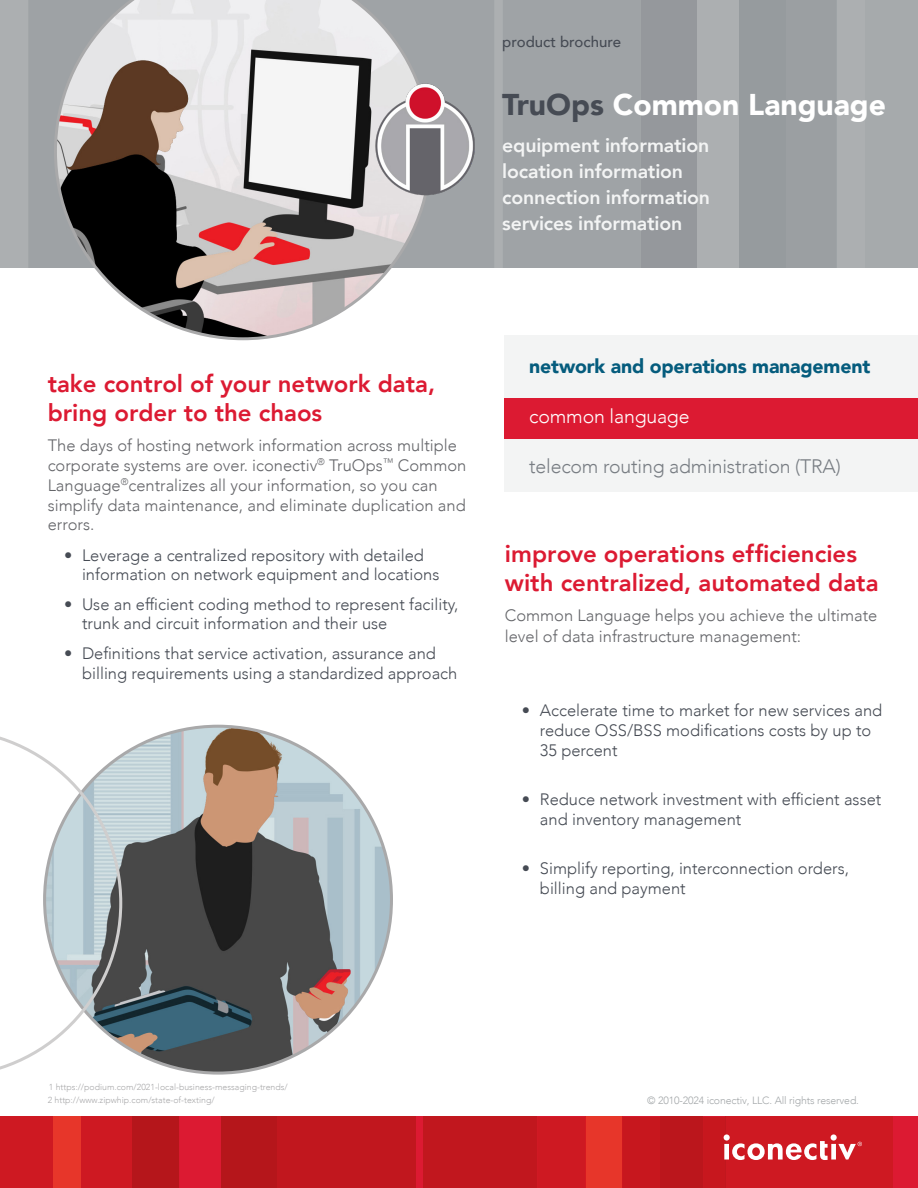
<style>
.page{position:relative;width:918px;height:1188px;background:#fff}
.page>*{position:absolute;margin:0;border:0;box-sizing:border-box;transform-origin:0 0}
.t1{font:900 30px "Avenir";color:#fff}
.Section_Title{font:800 24px/28.8px "Avenir";color:#dc1a32}
.t2{font:800 19.5px "Avenir";letter-spacing:-.01em;color:#f3f4f4}
.t3{font:300 19.5px "Avenir";letter-spacing:-.01em;color:#787d83}
.t4{font:900 19.5px "Avenir";letter-spacing:-.01em;color:#055c7d}
.t5{font:300 19.5px "Avenir";letter-spacing:-.01em;color:#fff}
.t6{font:300 16.5px/19.8px "Avenir";color:#464b54}
.Section_Title-2{font:300 16.5px/19.8px "Avenir";color:#646569}
.t7{font:500 15px "Avenir";color:#464b54}
.t8{font:300 10.5px "Avenir";letter-spacing:-.015em;color:#a3a7a9}
.t9{font:300 8.7px "Avenir";color:#a9a9aa}
.s1{color:#464b54}
</style>
<div class="page">
<div style="left:0;top:0;width:918px;height:268px;background:#acafb1"></div>
<div style="left:865px;top:0;width:53px;height:268px;background:#a6aaac"></div>
<div style="left:786px;top:0;width:51px;height:268px;background:#9b9fa2"></div>
<div style="left:29px;top:0;width:25px;height:268px;background:#9ea2a5"></div>
<div style="left:503px;top:0;width:138px;height:268px;background:#9fa3a6"></div>
<div style="left:641px;top:0;width:55px;height:268px;background:#95989c"></div>
<div style="left:739px;top:0;width:47px;height:268px;background:#969b9e"></div>
<div style="left:432px;top:0;width:62px;height:268px;background:#9fa3a6"></div>
<div style="left:0;top:1117px;width:918px;height:71px;background:#dc1a32"></div>
<div style="left:586px;top:1117px;width:36px;height:71px;background:#e7362a"></div>
<div style="left:53px;top:1117px;width:28px;height:71px;background:#e7362a"></div>
<div style="left:0;top:1117px;width:53px;height:71px;background:#ce1922"></div>
<div style="left:81px;top:1117px;width:51px;height:71px;background:#ce1922"></div>
<div style="left:537px;top:1117px;width:49px;height:71px;background:#ce1922"></div>
<hr style="left:586px;top:1117px;width:1px;height:71px;background:#d61921">
<div style="left:725px;top:1117px;width:168px;height:71px;background:#ce1922"></div>
<div style="left:277px;top:1117px;width:139px;height:71px;background:#c1171e"></div>
<div style="left:221px;top:1117px;width:56px;height:71px;background:#b5161b"></div>
<hr style="left:179px;top:1117px;width:1px;height:71px;background:#c1171e">
<div style="left:132px;top:1117px;width:47px;height:71px;background:#b5161b"></div>
<div style="left:424px;top:1117px;width:113px;height:71px;background:#c1171e"></div>
<svg style="left:622px;top:1117px;width:240px;height:71px"></svg>
<svg style="left:54px;top:0;width:378px;height:340px"></svg>
<img style="left:368px;top:82px;width:114px;height:116px">
<img style="left:45px;top:726px;width:346px;height:347px;border-radius:173px">
<svg style="left:0;top:736px;width:122px;height:334px"></svg>
<div style="left:505px;top:335px;width:413px;height:156px;background:#f3f4f4"></div>
<div style="left:505px;top:398px;width:413px;height:40px;background:#dc1a32"></div>
<p class="t7" style="left:502px;top:29px;width:120px">product brochure</p>
<p class="t1" style="left:502px;top:79px;width:385px"><span class="s1">TruOps</span> Common Language</p>
<p class="t2" style="left:502px;top:130px;width:208px">equipment information</p>
<p class="t2" style="left:502px;top:156px;width:182px">location information</p>
<p class="t2" style="left:502px;top:182px;width:209px">connection information</p>
<p class="t2" style="left:502px;top:208px;width:182px">services information</p>
<p class="Section_Title" style="left:48px;top:369px;width:389px">take control of your network data, bring order to the chaos</p>
<p class="Section_Title-2" style="left:48px;top:436px;width:420px">The days of hosting network information across multiple corporate systems are over. iconectiv<sup>®</sup> TruOps<sup>™</sup> Common Language<sup>®</sup>centralizes all your information, so you can simplify data maintenance, and eliminate duplication and errors.</p>
<p class="t6" style="left:82px;top:545px;width:359px;text-indent:-18px">• Leverage a centralized repository with detailed information on network equipment and locations</p>
<p class="t6" style="left:82px;top:594px;width:378px;text-indent:-18px">• Use an efficient coding method to represent facility, trunk and circuit information and their use</p>
<p class="t6" style="left:82px;top:643px;width:377px;text-indent:-18px">• Definitions that service activation, assurance and billing requirements using a standardized approach</p>
<p class="t4" style="left:529px;top:349px;width:343px">network and operations management</p>
<p class="t5" style="left:529px;top:404px;width:162px">common language</p>
<p class="t3" style="left:529px;top:455px;width:313px">telecom routing administration (TRA)</p>
<p class="Section_Title" style="left:505px;top:539px;width:376px">improve operations efficiencies with centralized, automated data</p>
<p class="Section_Title-2" style="left:505px;top:605px;width:374px;line-height:21px">Common Language helps you achieve the ultimate level of data infrastructure management:</p>
<p class="t6" style="left:540px;top:701px;width:344px;text-indent:-18px">• Accelerate time to market for new services and reduce OSS/BSS modifications costs by up to<br>35 percent</p>
<p class="t6" style="left:540px;top:789px;width:343px;text-indent:-18px">• Reduce network investment with efficient asset and inventory management</p>
<p class="t6" style="left:540px;top:858px;width:311px;text-indent:-18px">• Simplify reporting, interconnection orders, billing and payment</p>
<p class="t9" style="left:49px;top:1082px;width:240px">1 https://podium.com/2021-local-business-messaging-trends/</p>
<p class="t9" style="left:48px;top:1095px;width:168px">2 http://www.zipwhip.com/state-of-texting/</p>
<p class="t8" style="left:647px;top:1094px;width:213px">© 2010-2024 iconectiv, LLC. All rights reserved.</p>
</div>
